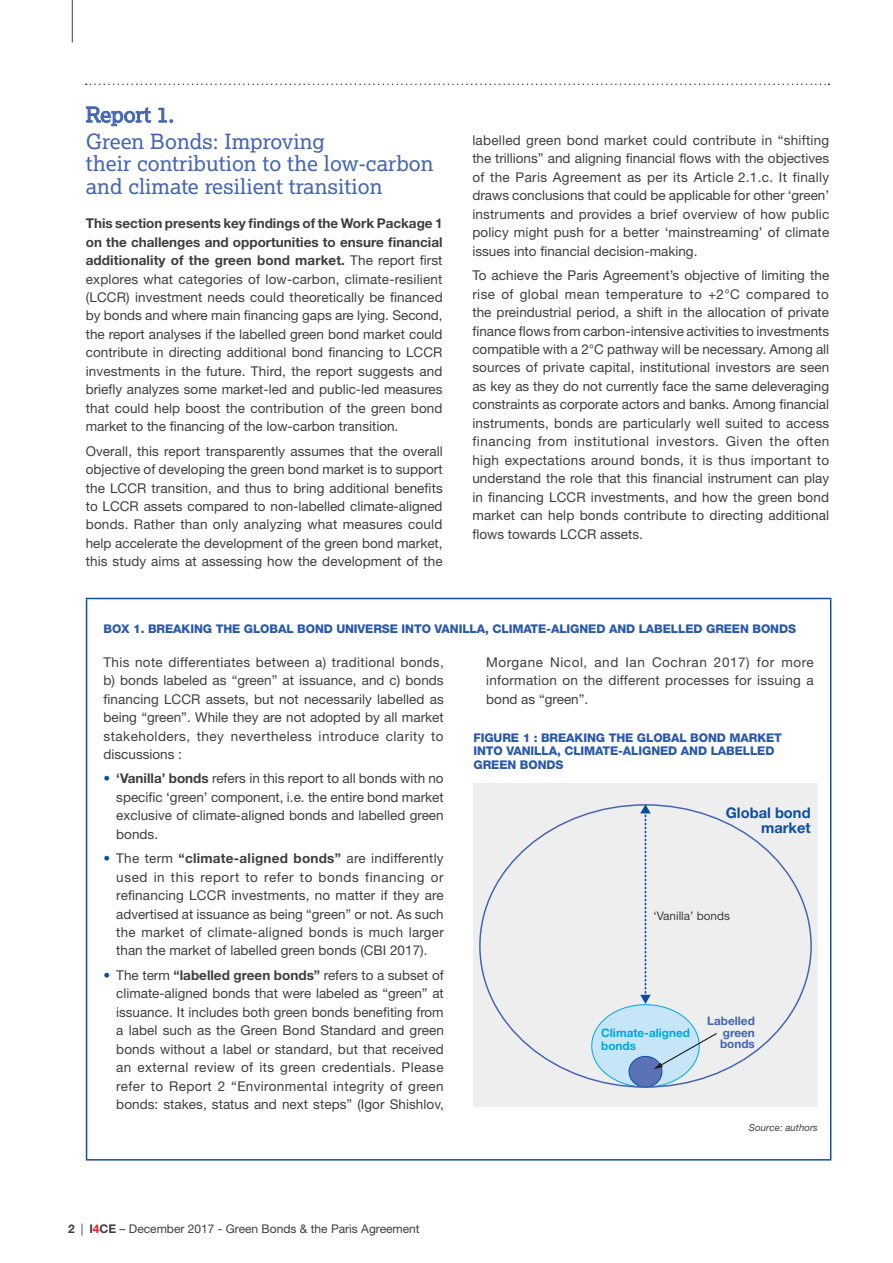
<style>
.page{position:relative;width:893px;height:1263px;background:#fff}
.page>*{position:absolute;margin:0;border:0;box-sizing:border-box;transform-origin:0 0}
.t1{font:21px/26.7px "Lexia Da Ma";color:#4365b0}
.t2{font:700 14.7px/14.7px "Helvetica Neue LT Std";color:#0d4da1;text-align:right}
.t3{font:13.5px/18.5px "Helvetica Neue LT Std";letter-spacing:.005em;color:#3e3e3f;text-align:justify}
.t4{font:800 12px/13.5px "Helvetica Neue LT Std";letter-spacing:-.01em;color:#2959a8}
.t5{font:12px "Helvetica Neue LT Std";color:#3e3e3f}
.t6{font:700 11.7px/13.2px "Helvetica Neue LT Std";color:#00a6e4}
.t7{font:700 11.7px/11.7px "Helvetica Neue LT Std";color:#4365b0;text-align:justify}
.t8{font:11.7px "Helvetica Neue LT Std";color:#3e3e3f}
.t9{font:italic 9.75px "Helvetica Neue LT Std";color:#3e3e3f}
.s1{font-weight:700}
.s2{color:#0d4da1}
.s3{font-weight:700;color:#ee1d23}
</style>
<div class="page">
<svg style="left:86px;top:106px;width:65px;height:20px"></svg>
<svg style="left:158px;top:108px;width:15px;height:15px"></svg>
<hr style="left:86px;top:598px;width:745px;height:1px;background:#0d4da1">
<hr style="left:86px;top:599px;width:1px;height:560px;background:#0d4da1">
<hr style="left:830px;top:599px;width:1px;height:560px;background:#0d4da1">
<hr style="left:86px;top:1159px;width:745px;height:1px;background:#0d4da1">
<div style="left:473px;top:783px;width:345px;height:324px;background:#eeeeef"></div>
<div style="left:592px;top:1005px;width:107px;height:82px;background:#c6e6f8;border-radius:50%"></div>
<div style="left:629px;top:1056px;width:33px;height:31px;background:#5b72b7;border-radius:50%"></div>
<div style="left:629px;top:1056px;width:33px;height:31px;border:1px solid #0d4da1;border-radius:50%"></div>
<svg style="left:640px;top:804px;width:11px;height:200px"></svg>
<svg style="left:653px;top:1032px;width:64px;height:37px"></svg>
<hr style="left:72px;top:0;width:1px;height:43px;background:#3e3e3f">
<svg style="left:86px;top:84px;width:743px;height:1px"></svg>
<h1 class="t1" style="left:86px;top:101px;width:241px">Report 1.<br>Green Bonds: Improving</h1>
<h1 class="t1" style="left:86px;top:153px;width:349px;line-height:22.5px">their contribution to the low-carbon and climate resilient transition</h1>
<p class="t3" style="left:86px;top:214px;width:358px"><span class="s1">This section presents key findings of the Work Package 1 on the challenges and opportunities to ensure financial additionality of the green bond market.</span> The report first explores what categories of low-carbon, climate-resilient (LCCR) investment needs could theoretically be financed by bonds and where main financing gaps are lying. Second, the report analyses if the labelled green bond market could contribute in directing additional bond financing to LCCR investments in the future. Third, the report suggests and briefly analyzes some market-led and public-led measures that could help boost the contribution of the green bond market to the financing of the low-carbon transition.</p>
<p class="t3" style="left:86px;top:441px;width:358px">Overall, this report transparently assumes that the overall objective of developing the green bond market is to support the LCCR transition, and thus to bring additional benefits to LCCR assets compared to non-labelled climate-aligned bonds. Rather than only analyzing what measures could help accelerate the development of the green bond market, this study aims at assessing how the development of the</p>
<p class="t3" style="left:472px;top:131px;width:358px">labelled green bond market could contribute in “shifting the trillions” and aligning financial flows with the objectives of the Paris Agreement as per its Article 2.1.c. It finally draws conclusions that could be applicable for other ‘green’ instruments and provides a brief overview of how public policy might push for a better ‘mainstreaming’ of climate issues into financial decision-making.</p>
<p class="t3" style="left:472px;top:266px;width:358px">To achieve the Paris Agreement’s objective of limiting the rise of global mean temperature to +2°C compared to the preindustrial period, a shift in the allocation of private finance flows from carbon-intensive activities to investments compatible with a 2°C pathway will be necessary. Among all sources of private capital, institutional investors are seen as key as they do not currently face the same deleveraging constraints as corporate actors and banks. Among financial instruments, bonds are particularly well suited to access financing from institutional investors. Given the often high expectations around bonds, it is thus important to understand the role that this financial instrument can play in financing LCCR investments, and how the green bond market can help bonds contribute to directing additional flows towards LCCR assets.</p>
<p class="t4" style="left:104px;top:621px;width:694px">BOX 1. BREAKING THE GLOBAL BOND UNIVERSE INTO VANILLA, CLIMATE-ALIGNED AND LABELLED GREEN BONDS</p>
<p class="t3" style="left:104px;top:652px;width:342px">This note differentiates between a) traditional bonds, b) bonds labeled as “green” at issuance, and c) bonds financing LCCR assets, but not necessarily labelled as being “green”. While they are not adopted by all market stakeholders, they nevertheless introduce clarity to discussions :</p>
<p class="t3" style="left:116px;top:769px;width:329px;text-indent:-13px"><span class="s2">•</span> <span class="s1">‘Vanilla’ bonds</span> refers in this report to all bonds with no specific ‘green’ component, i.e. the entire bond market exclusive of climate-aligned bonds and labelled green bonds.</p>
<p class="t3" style="left:116px;top:849px;width:329px;text-indent:-13px"><span class="s2">•</span> The term <span class="s1">“climate-aligned bonds”</span> are indifferently used in this report to refer to bonds financing or refinancing LCCR investments, no matter if they are advertised at issuance as being “green” or not. As such the market of climate-aligned bonds is much larger than the market of labelled green bonds (CBI 2017).</p>
<p class="t3" style="left:116px;top:966px;width:329px;text-indent:-13px"><span class="s2">•</span> The term <span class="s1">“labelled green bonds”</span> refers to a subset of climate-aligned bonds that were labeled as “green” at issuance. It includes both green bonds benefiting from a label such as the Green Bond Standard and green bonds without a label or standard, but that received an external review of its green credentials. Please refer to Report 2 “Environmental integrity of green bonds: stakes, status and next steps” (Igor Shishlov,</p>
<p class="t3" style="left:486px;top:652px;width:329px">Morgane Nicol, and Ian Cochran 2017) for more information on the different processes for issuing a bond as “green”.</p>
<p class="t4" style="left:473px;top:730px;width:310px">FIGURE 1 : BREAKING THE GLOBAL BOND MARKET<br>INTO VANILLA, CLIMATE-ALIGNED AND LABELLED<br>GREEN BONDS</p>
<p class="t2" style="left:726px;top:805px;width:86px">Global bond market</p>
<p class="t8" style="left:653px;top:909px;width:78px">‘Vanilla’ bonds</p>
<p class="t7" style="left:720px;top:1014px;width:36px;text-indent:-13px">Labelled green bonds</p>
<p class="t6" style="left:601px;top:1025px;width:90px">Climate-aligned bonds</p>
<p class="t5" style="left:68px;top:1222px;width:353px"><span class="s1">2</span> | <span class="s1">I</span><span class="s3">4</span><span class="s1">CE</span> – December 2017 - Green Bonds &amp; the Paris Agreement</p>
<p class="t9" style="left:749px;top:1121px;width:70px">Source: authors</p>
</div>
